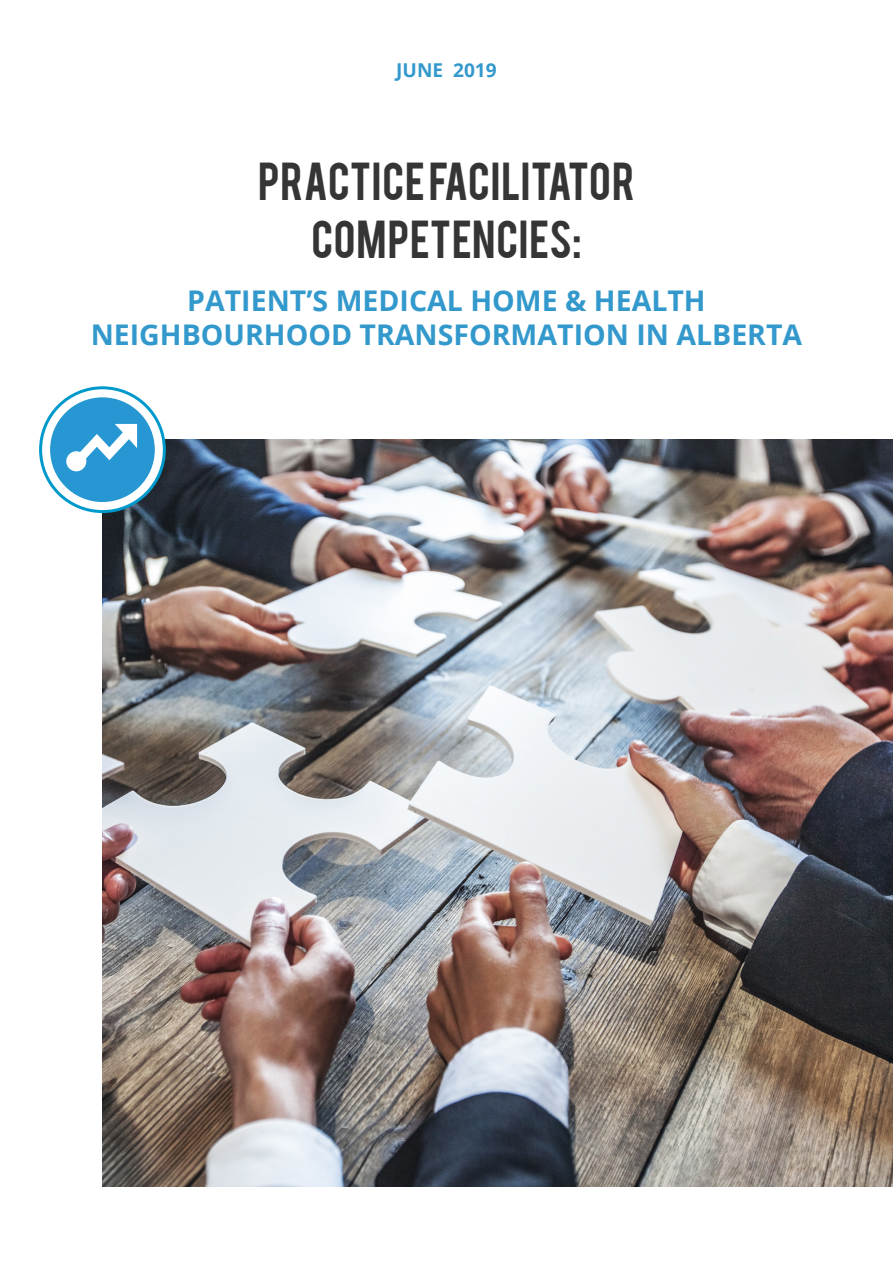
<style>
.page{position:relative;width:893px;height:1263px;background:#fff}
.page>*{position:absolute;margin:0;border:0;box-sizing:border-box;transform-origin:0 0}
.Big_Title{font:42px "Bebas";letter-spacing:.015em;color:#363536}
.Body_Text{font:700 28.5px/34.2px "Open Sans";color:#39c;text-align:center}
.t1{font:700 19.05px "Open Sans";color:#39c}
</style>
<div class="page">
<img style="left:102px;top:440px;width:791px;height:746px">
<svg style="left:41px;top:388px;width:123px;height:124px"></svg>
<div style="left:39px;top:386px;width:127px;height:127px;border:3px solid #09c;border-radius:50%"></div>
<div style="left:50px;top:397px;width:105px;height:105px;background:#2697d3;border-radius:50%"></div>
<svg style="left:79px;top:424px;width:58px;height:43px"></svg>
<div style="left:66px;top:451px;width:20px;height:20px;background:#fff;border-radius:50%"></div>
<p class="t1" style="left:396px;top:56px;width:102px">JUNE 2019</p>
<p class="Big_Title" style="left:258px;top:151px;width:378px">PRACTICE FACILITATOR</p>
<p class="Big_Title" style="left:311px;top:209px;width:272px">COMPETENCIES:</p>
<p class="Body_Text" style="left:91px;top:283px;width:713px">PATIENT’S MEDICAL HOME &amp; HEALTH<br>NEIGHBOURHOOD TRANSFORMATION IN ALBERTA</p>
</div>
